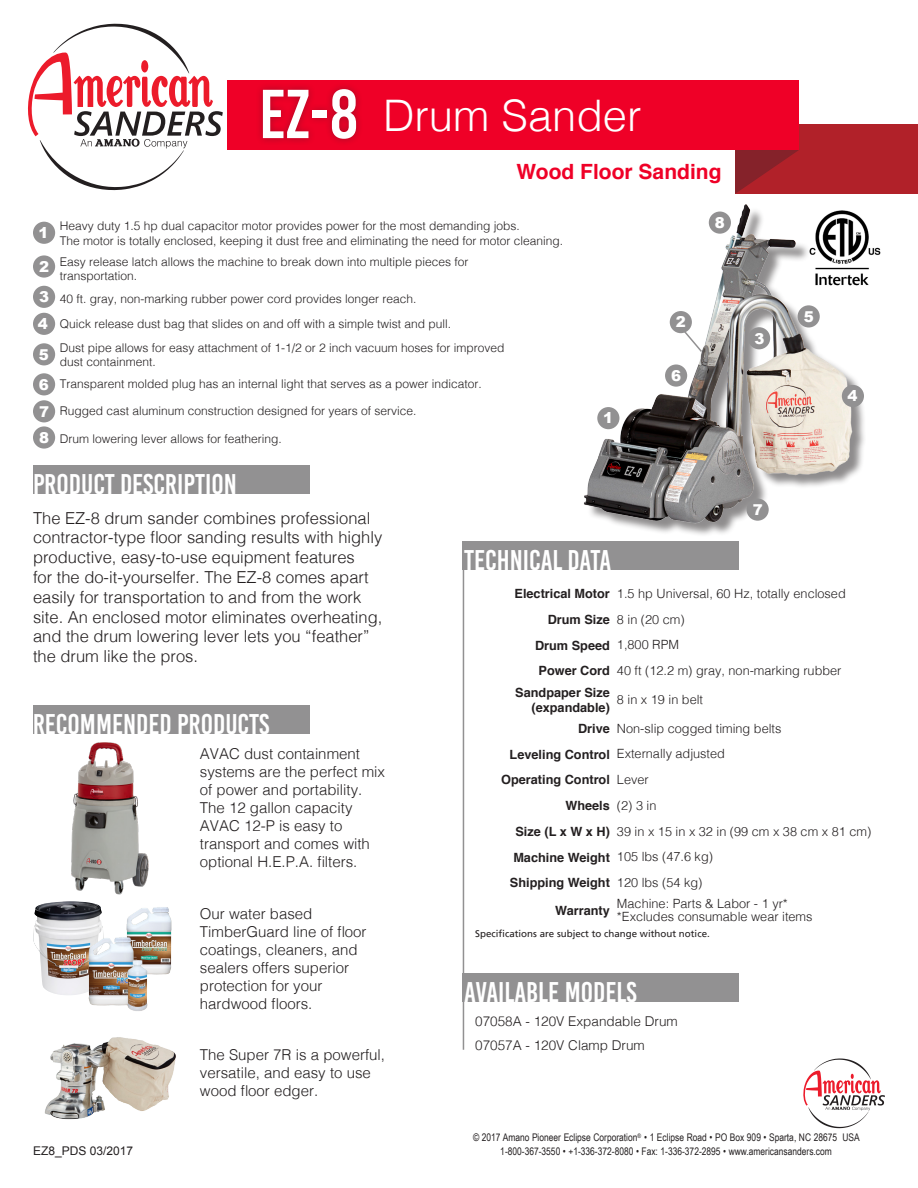
<style>
.page{position:relative;width:918px;height:1188px;background:#fff}
.page>*{position:absolute;margin:0;border:0;box-sizing:border-box;transform-origin:0 0}
.t1{font:69px "Bebas Kai";color:#fff}
.t2{font:300 43.5px "Helvetica";color:#fff}
.t3{font:28.5px "Bebas Kai";color:#fff}
.t4{font:700 21px "Helvetica";color:#ef0027}
.t5{font:300 16.5px/19.8px "Helvetica";color:#231f20}
.t6{font:300 15px/18px "Helvetica";color:#231f20}
.t7{font:900 15px/30.3px "Arial";color:#fff}
.t8{font:300 13.5px "Helvetica";color:#231f20}
.t9{font:300 12.75px "Helvetica";color:#231f20}
.t10{font:700 12.75px "Helvetica";color:#231f20}
.t11{font:300 12px/14.4px "Helvetica";color:#231f20}
.t12{font:12px "Arial";color:#231f20}
.t13{font:10.5px "Arial Narrow";color:#231f20}
.t14{font:9.75px "Frutiger LT";color:#231f20}
</style>
<div class="page">
<div style="left:735px;top:125px;width:183px;height:69px;background:#b12129"></div>
<svg style="left:735px;top:150px;width:64px;height:44px"></svg>
<div style="left:227px;top:81px;width:572px;height:69px;background:#ef0027"></div>
<img style="left:866px;top:225px;width:15px;height:60px">
<hr style="left:463px;top:541px;width:1px;height:509px;background:#929192">
<div style="left:463px;top:973px;width:276px;height:29px;background:#929192"></div>
<div style="left:33px;top:465px;width:276px;height:29px;background:#929192"></div>
<div style="left:463px;top:541px;width:276px;height:29px;background:#929192"></div>
<div style="left:255px;top:82px;width:108px;height:64px;background:#231f20;opacity:.35"></div>
<svg style="left:28px;top:24px;width:195px;height:166px"></svg>
<div style="left:586px;top:206px;width:280px;height:331px;background:#231f20;opacity:.51"></div>
<img style="left:584px;top:204px;width:278px;height:322px">
<svg style="left:803px;top:1059px;width:82px;height:69px"></svg>
<div style="left:33px;top:705px;width:276px;height:29px;background:#929192"></div>
<img style="left:126px;top:907px;width:46px;height:68px">
<img style="left:34px;top:901px;width:69px;height:94px">
<img style="left:83px;top:931px;width:56px;height:75px">
<img style="left:122px;top:956px;width:32px;height:55px">
<div style="left:33px;top:286px;width:22px;height:22px;background:#929192;border-radius:50%"></div>
<div style="left:33px;top:222px;width:22px;height:22px;background:#929192;border-radius:50%"></div>
<div style="left:33px;top:255px;width:22px;height:23px;background:#929192;border-radius:50%"></div>
<div style="left:33px;top:313px;width:22px;height:22px;background:#929192;border-radius:50%"></div>
<div style="left:33px;top:343px;width:22px;height:22px;background:#929192;border-radius:50%"></div>
<div style="left:33px;top:373px;width:22px;height:22px;background:#929192;border-radius:50%"></div>
<div style="left:33px;top:400px;width:22px;height:22px;background:#929192;border-radius:50%"></div>
<div style="left:33px;top:426px;width:22px;height:23px;background:#929192;border-radius:50%"></div>
<img style="left:44px;top:1037px;width:132px;height:83px">
<div style="left:670px;top:311px;width:22px;height:22px;background:#929192;border-radius:50%"></div>
<div style="left:748px;top:327px;width:22px;height:22px;background:#929192;border-radius:50%"></div>
<div style="left:798px;top:305px;width:22px;height:23px;background:#929192;border-radius:50%"></div>
<div style="left:665px;top:364px;width:22px;height:23px;background:#929192;border-radius:50%"></div>
<div style="left:747px;top:499px;width:22px;height:22px;background:#929192;border-radius:50%"></div>
<div style="left:709px;top:212px;width:22px;height:22px;background:#929192;border-radius:50%"></div>
<div style="left:842px;top:385px;width:22px;height:22px;background:#929192;border-radius:50%"></div>
<div style="left:597px;top:407px;width:22px;height:22px;background:#929192;border-radius:50%"></div>
<svg style="left:679px;top:326px;width:25px;height:28px"></svg>
<img style="left:71px;top:742px;width:78px;height:153px">
<p class="t1" style="left:259px;top:77px;width:101px">EZ-8</p>
<p class="t2" style="left:383px;top:79px;width:260px">Drum Sander</p>
<p class="t4" style="left:517px;top:155px;width:206px">Wood Floor Sanding</p>
<p class="t7" style="left:38px;top:217px;width:12px">1</p>
<p class="t7" style="left:39px;top:250px;width:12px;line-height:30.8px">2<br>3</p>
<p class="t7" style="left:38px;top:308px;width:12px;text-align:justify">4<br>5<br>6</p>
<p class="t7" style="left:39px;top:398px;width:12px;line-height:26px">7<br>8</p>
<p class="t11" style="left:60px;top:218px;width:505px">Heavy duty 1.5 hp dual capacitor motor provides power for the most demanding jobs.<br>The motor is totally enclosed, keeping it dust free and eliminating the need for motor cleaning.</p>
<p class="t11" style="left:60px;top:253px;width:410px">Easy release latch allows the machine to break down into multiple pieces for transportation.</p>
<p class="t11" style="left:60px;top:291px;width:358px">40 ft. gray, non-marking rubber power cord provides longer reach.</p>
<p class="t11" style="left:60px;top:316px;width:393px">Quick release dust bag that slides on and off with a simple twist and pull.</p>
<p class="t11" style="left:60px;top:339px;width:446px">Dust pipe allows for easy attachment of 1-1/2 or 2 inch vacuum hoses for improved dust containment.</p>
<p class="t11" style="left:60px;top:376px;width:424px">Transparent molded plug has an internal light that serves as a power indicator.</p>
<p class="t11" style="left:60px;top:403px;width:358px">Rugged cast aluminum construction designed for years of service.</p>
<p class="t11" style="left:60px;top:430px;width:224px">Drum lowering lever allows for feathering.</p>
<p class="t7" style="left:603px;top:402px;width:12px">1</p>
<p class="t7" style="left:715px;top:207px;width:12px">8</p>
<p class="t7" style="left:676px;top:306px;width:12px">2</p>
<p class="t7" style="left:671px;top:360px;width:12px">6</p>
<p class="t3" style="left:33px;top:469px;width:205px">PRODUCT DESCRIPTION</p>
<p class="t7" style="left:754px;top:323px;width:12px">3</p>
<p class="t7" style="left:804px;top:301px;width:12px">5</p>
<p class="t7" style="left:847px;top:380px;width:12px">4</p>
<p class="t5" style="left:33px;top:507px;width:351px">The EZ-8 drum sander combines professional contractor-type floor sanding results with highly productive, easy-to-use equipment features<br>for the do-it-yourselfer. The EZ-8 comes apart easily for transportation to and from the work site. An enclosed motor eliminates overheating, and the drum lowering lever lets you “feather” the drum like the pros.</p>
<p class="t3" style="left:33px;top:709px;width:238px">RECOMMENDED PRODUCTS</p>
<p class="t12" style="left:33px;top:1143px;width:102px">EZ8_PDS 03/2017</p>
<p class="t6" style="left:200px;top:744px;width:187px">AVAC dust containment systems are the perfect mix of power and portability.<br>The 12 gallon capacity<br>AVAC 12-P is easy to transport and comes with optional H.E.P.A. filters.</p>
<p class="t6" style="left:200px;top:904px;width:168px">Our water based<br>TimberGuard line of floor coatings, cleaners, and sealers offers superior protection for your hardwood floors.</p>
<p class="t6" style="left:200px;top:1044px;width:187px">The Super 7R is a powerful, versatile, and easy to use wood floor edger.</p>
<p class="t3" style="left:464px;top:545px;width:149px">TECHNICAL DATA</p>
<p class="t7" style="left:753px;top:495px;width:12px">7</p>
<p class="t10" style="left:515px;top:583px;width:97px">Electrical Motor</p>
<p class="t9" style="left:617px;top:583px;width:230px">1.5 hp Universal, 60 Hz, totally enclosed</p>
<p class="t10" style="left:548px;top:609px;width:64px">Drum Size</p>
<p class="t9" style="left:617px;top:608px;width:69px">8 in (20 cm)</p>
<p class="t10" style="left:535px;top:635px;width:76px">Drum Speed</p>
<p class="t9" style="left:617px;top:634px;width:64px">1,800 RPM</p>
<p class="t10" style="left:539px;top:661px;width:73px">Power Cord</p>
<p class="t9" style="left:617px;top:660px;width:226px">40 ft (12.2 m) gray, non-marking rubber</p>
<p class="t10" style="left:515px;top:682px;width:96px">Sandpaper Size</p>
<p class="t10" style="left:532px;top:697px;width:80px">(expandable)</p>
<p class="t9" style="left:617px;top:689px;width:88px">8 in x 19 in belt</p>
<p class="t10" style="left:578px;top:718px;width:33px">Drive</p>
<p class="t9" style="left:617px;top:717px;width:166px">Non-slip cogged timing belts</p>
<p class="t10" style="left:510px;top:744px;width:102px">Leveling Control</p>
<p class="t9" style="left:617px;top:743px;width:110px">Externally adjusted</p>
<p class="t10" style="left:501px;top:770px;width:110px">Operating Control</p>
<p class="t9" style="left:617px;top:769px;width:33px">Lever</p>
<p class="t10" style="left:565px;top:795px;width:46px">Wheels</p>
<p class="t9" style="left:617px;top:795px;width:41px">(2) 3 in</p>
<p class="t10" style="left:516px;top:821px;width:96px">Size (L x W x H)</p>
<p class="t9" style="left:617px;top:820px;width:256px">39 in x 15 in x 32 in (99 cm x 38 cm x 81 cm)</p>
<p class="t10" style="left:513px;top:847px;width:98px">Machine Weight</p>
<p class="t9" style="left:617px;top:846px;width:98px">105 lbs (47.6 kg)</p>
<p class="t10" style="left:510px;top:872px;width:102px">Shipping Weight</p>
<p class="t9" style="left:617px;top:872px;width:87px">120 lbs (54 kg)</p>
<p class="t10" style="left:555px;top:900px;width:56px">Warranty</p>
<p class="t9" style="left:617px;top:893px;width:172px">Machine: Parts &amp; Labor - 1 yr*</p>
<p class="t9" style="left:617px;top:906px;width:197px">*Excludes consumable wear items</p>
<p class="t14" style="left:475px;top:928px;width:236px">Specifications are subject to change without notice.</p>
<p class="t3" style="left:464px;top:977px;width:174px">AVAILABLE MODELS</p>
<p class="t8" style="left:475px;top:1010px;width:204px">07058A - 120V Expandable Drum</p>
<p class="t8" style="left:475px;top:1034px;width:171px">07057A - 120V Clamp Drum</p>
<p class="t13" style="left:473px;top:1130px;width:388px">© 2017 Amano Pioneer Eclipse Corporation<sup>®</sup> • 1 Eclipse Road • PO Box 909 • Sparta, NC 28675 USA</p>
<p class="t13" style="left:500px;top:1143px;width:333px">1-800-367-3550 • +1-336-372-8080 • Fax: 1-336-372-2895 • www.americansanders.com</p>
</div>
